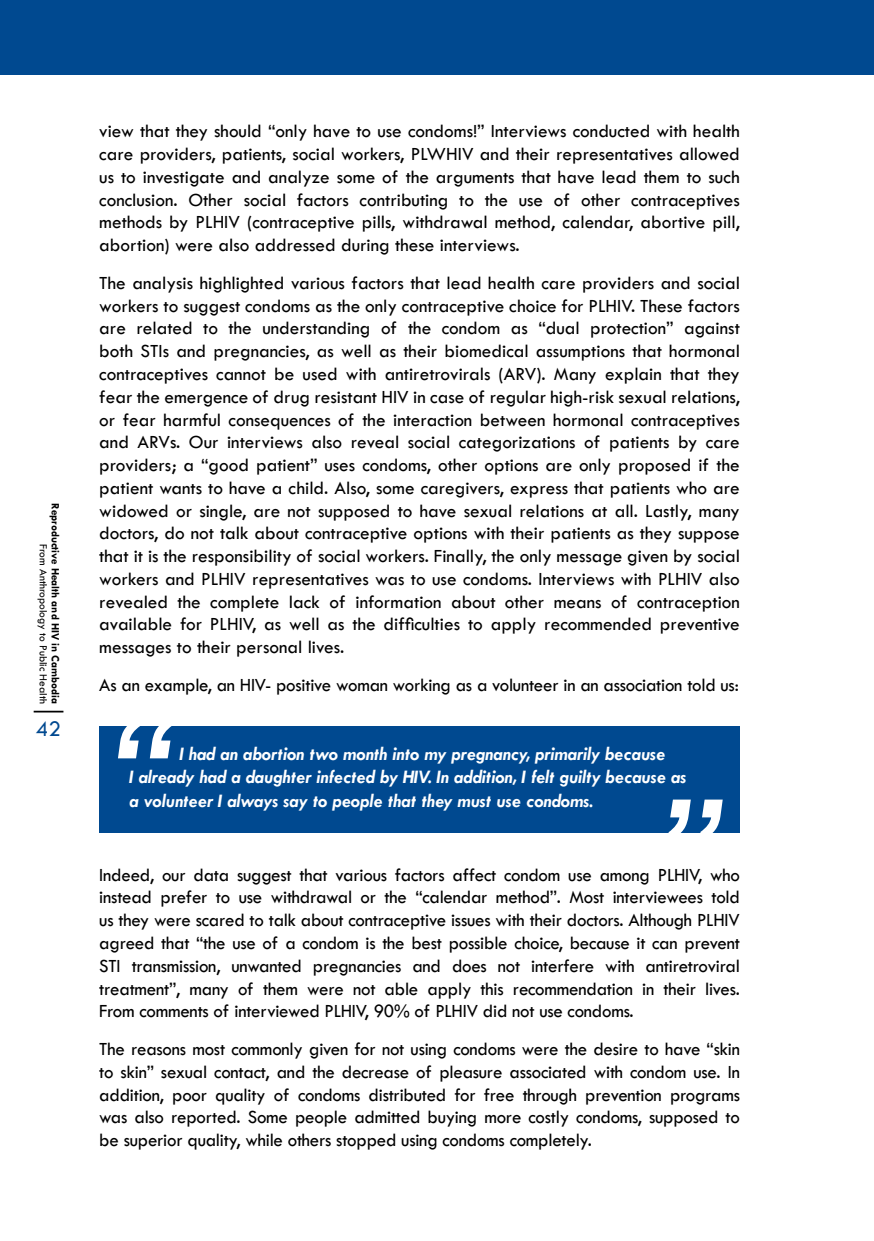
<style>
.page{position:relative;width:874px;height:1241px;background:#fff}
.page>*{position:absolute;margin:0;border:0;box-sizing:border-box;transform-origin:0 0}
.t1{font:22.75px "Tw Cen";color:#004990}
.t2{font:19.25px/22.8px "Tw Cen";letter-spacing:-.01em;color:#000;text-align:justify}
.t3{font:italic 700 19.25px/23.6px "Tw Cen";color:#fff}
.t4{font:700 11.38px "Tw Cen";color:#000}
.t5{font:11.38px "Tw Cen";color:#000}
</style>
<div class="page">
<div style="left:0;top:0;width:873px;height:74px;background:#004990"></div>
<hr style="left:34px;top:710px;width:29px;height:2px;background:#000">
<div style="left:99px;top:725px;width:640px;height:107px;background:#004990"></div>
<svg style="left:118px;top:725px;width:54px;height:33px"></svg>
<svg style="left:668px;top:799px;width:54px;height:34px"></svg>
<p class="t4" style="left:62px;top:503px;width:202px;rotate:90deg">Reproductive Health and HIV in Cambodia</p>
<p class="t5" style="left:50px;top:544px;width:161px;rotate:90deg">From Anthropology to Public Health</p>
<p class="t1" style="left:36px;top:714px;width:27px">42</p>
<p class="t2" style="left:99px;top:120px;width:641px">view that they should “only have to use condoms!” Interviews conducted with health care providers, patients, social workers, PLWHIV and their representatives allowed us to investigate and analyze some of the arguments that have lead them to such conclusion. Other social factors contributing to the use of other contraceptives methods by PLHIV (contraceptive pills, withdrawal method, calendar, abortive pill, abortion) were also addressed during these interviews.</p>
<p class="t2" style="left:99px;top:271px;width:641px">The analysis highlighted various factors that lead health care providers and social workers to suggest condoms as the only contraceptive choice for PLHIV. These factors are related to the understanding of the condom as “dual protection” against both STIs and pregnancies, as well as their biomedical assumptions that hormonal contraceptives cannot be used with antiretrovirals (ARV). Many explain that they fear the emergence of drug resistant HIV in case of regular high-risk sexual relations, or fear harmful consequences of the interaction between hormonal contraceptives and ARVs. Our interviews also reveal social categorizations of patients by care providers; a “good patient” uses condoms, other options are only proposed if the patient wants to have a child. Also, some caregivers, express that patients who are widowed or single, are not supposed to have sexual relations at all. Lastly, many doctors, do not talk about contraceptive options with their patients as they suppose that it is the responsibility of social workers. Finally, the only message given by social workers and PLHIV representatives was to use condoms. Interviews with PLHIV also revealed the complete lack of information about other means of contraception available for PLHIV, as well as the difficulties to apply recommended preventive messages to their personal lives.</p>
<p class="t2" style="left:99px;top:673px;width:640px">As an example, an HIV- positive woman working as a volunteer in an association told us:</p>
<p class="t3" style="left:129px;top:741px;width:558px;text-indent:50px">I had an abortion two month into my pregnancy, primarily because<br>I already had a daughter infected by HIV. In addition, I felt guilty because as a volunteer I always say to people that they must use condoms.</p>
<p class="t2" style="left:99px;top:863px;width:641px">Indeed, our data suggest that various factors affect condom use among PLHIV, who instead prefer to use withdrawal or the “calendar method”. Most interviewees told us they were scared to talk about contraceptive issues with their doctors. Although PLHIV agreed that “the use of a condom is the best possible choice, because it can prevent STI transmission, unwanted pregnancies and does not interfere with antiretroviral treatment”, many of them were not able apply this recommendation in their lives.<br>From comments of interviewed PLHIV, 90% of PLHIV did not use condoms.</p>
<p class="t2" style="left:99px;top:1037px;width:642px">The reasons most commonly given for not using condoms were the desire to have “skin to skin” sexual contact, and the decrease of pleasure associated with condom use. In addition, poor quality of condoms distributed for free through prevention programs was also reported. Some people admitted buying more costly condoms, supposed to be superior quality, while others stopped using condoms completely.</p>
</div>
